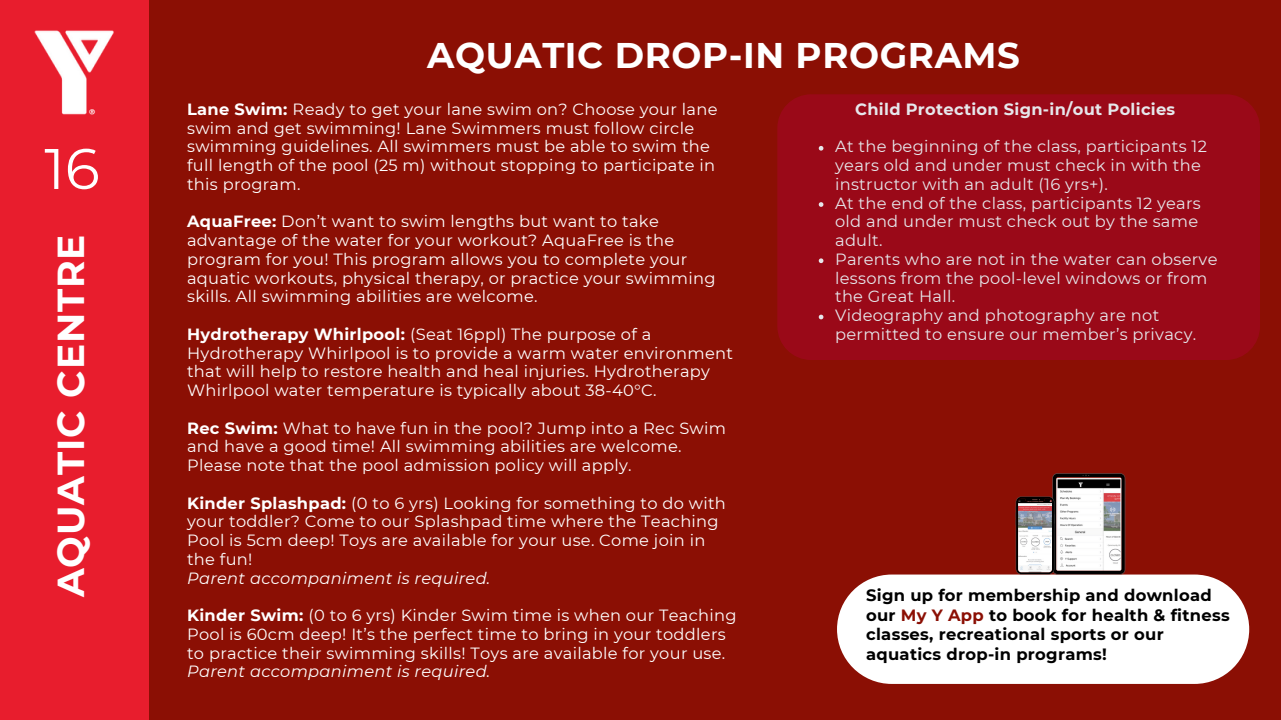
<style>
.page{position:relative;width:1281px;height:720px;background:#8b0f04}
.page>*{position:absolute;margin:0;border:0;box-sizing:border-box;transform-origin:0 0}
.t1{font:57.12px "Montserrat";color:#fff}
.t2{font:700 37.5px "Montserrat";letter-spacing:.025em;color:#fff}
.t3{font:700 35.62px "Montserrat";letter-spacing:.015em;color:#fff}
.t4{font:700 16.38px/19.8px "Montserrat";letter-spacing:.02em;color:#000}
.t5{font:16.25px/18.8px "Montserrat";letter-spacing:.02em;color:#fff}
.t6{font:16.25px/18.8px "Montserrat";letter-spacing:.02em;color:#e6e7eb}
.t7{font:italic 16.25px "Montserrat";letter-spacing:.02em;color:#fff}
.t8{font:700 16.25px "Montserrat";letter-spacing:.02em;color:#e6e7eb}
.s1{font-weight:700}
.s2{color:#8b0f04}
</style>
<div class="page">
<div style="left:0;top:0;width:149px;height:720px;background:#e81d2d"></div>
<div style="left:837px;top:575px;width:412px;height:109px;background:#fff;border-radius:55px"></div>
<img style="left:34px;top:30px;width:80px;height:85px">
<svg style="left:1015px;top:473px;width:111px;height:102px;background:#b0a0a0"></svg>
<div style="left:777px;top:94px;width:483px;height:266px;background:#9a0918;border-radius:34px"></div>
<svg style="left:819px;top:146px;width:4px;height:5px"></svg>
<svg style="left:819px;top:202px;width:4px;height:5px"></svg>
<svg style="left:819px;top:258px;width:4px;height:5px"></svg>
<svg style="left:819px;top:315px;width:4px;height:4px"></svg>
<h1 class="t1" style="left:44px;top:134px;width:57px">16</h1>
<h2 class="t2" style="left:48px;top:597px;width:364px;rotate:-90deg">AQUATIC CENTRE</h2>
<h3 class="t3" style="left:427px;top:33px;width:594px">AQUATIC DROP-IN PROGRAMS</h3>
<p class="t5" style="left:187px;top:100px;width:532px"><span class="s1">Lane Swim:</span> Ready to get your lane swim on? Choose your lane swim and get swimming! Lane Swimmers must follow circle swimming guidelines. All swimmers must be able to swim the full length of the pool (25 m) without stopping to participate in this program.</p>
<p class="t5" style="left:187px;top:212px;width:530px"><span class="s1">AquaFree:</span> Don’t want to swim lengths but want to take advantage of the water for your workout? AquaFree is the program for you! This program allows you to complete your aquatic workouts, physical therapy, or practice your swimming skills. All swimming abilities are welcome.</p>
<p class="t5" style="left:187px;top:325px;width:547px"><span class="s1">Hydrotherapy Whirlpool:</span> (Seat 16ppl) The purpose of a Hydrotherapy Whirlpool is to provide a warm water environment that will help to restore health and heal injuries. Hydrotherapy Whirlpool water temperature is typically about 38-40°C.</p>
<p class="t5" style="left:187px;top:419px;width:540px"><span class="s1">Rec Swim:</span> What to have fun in the pool? Jump into a Rec Swim and have a good time! All swimming abilities are welcome.<br>Please note that the pool admission policy will apply.</p>
<p class="t5" style="left:187px;top:494px;width:540px"><span class="s1">Kinder Splashpad:</span> (0 to 6 yrs) Looking for something to do with your toddler? Come to our Splashpad time where the Teaching Pool is 5cm deep! Toys are available for your use. Come join in the fun!</p>
<p class="t7" style="left:187px;top:568px;width:305px">Parent accompaniment is required.</p>
<p class="t5" style="left:187px;top:606px;width:551px"><span class="s1">Kinder Swim:</span> (0 to 6 yrs) Kinder Swim time is when our Teaching<br>Pool is 60cm deep! It’s the perfect time to bring in your toddlers to practice their swimming skills! Toys are available for your use.</p>
<p class="t7" style="left:187px;top:662px;width:305px">Parent accompaniment is required.</p>
<p class="t8" style="left:855px;top:99px;width:321px">Child Protection Sign-in/out Policies</p>
<p class="t6" style="left:835px;top:137px;width:384px">At the beginning of the class, participants 12 years old and under must check in with the instructor with an adult (16 yrs+).<br>At the end of the class, participants 12 years old and under must check out by the same adult.<br>Parents who are not in the water can observe lessons from the pool-level windows or from the Great Hall.<br>Videography and photography are not permitted to ensure our member’s privacy.</p>
<p class="t4" style="left:866px;top:585px;width:365px">Sign up for membership and download our <span class="s2">My Y App</span> to book for health &amp; fitness classes, recreational sports or our aquatics drop-in programs!</p>
</div>
